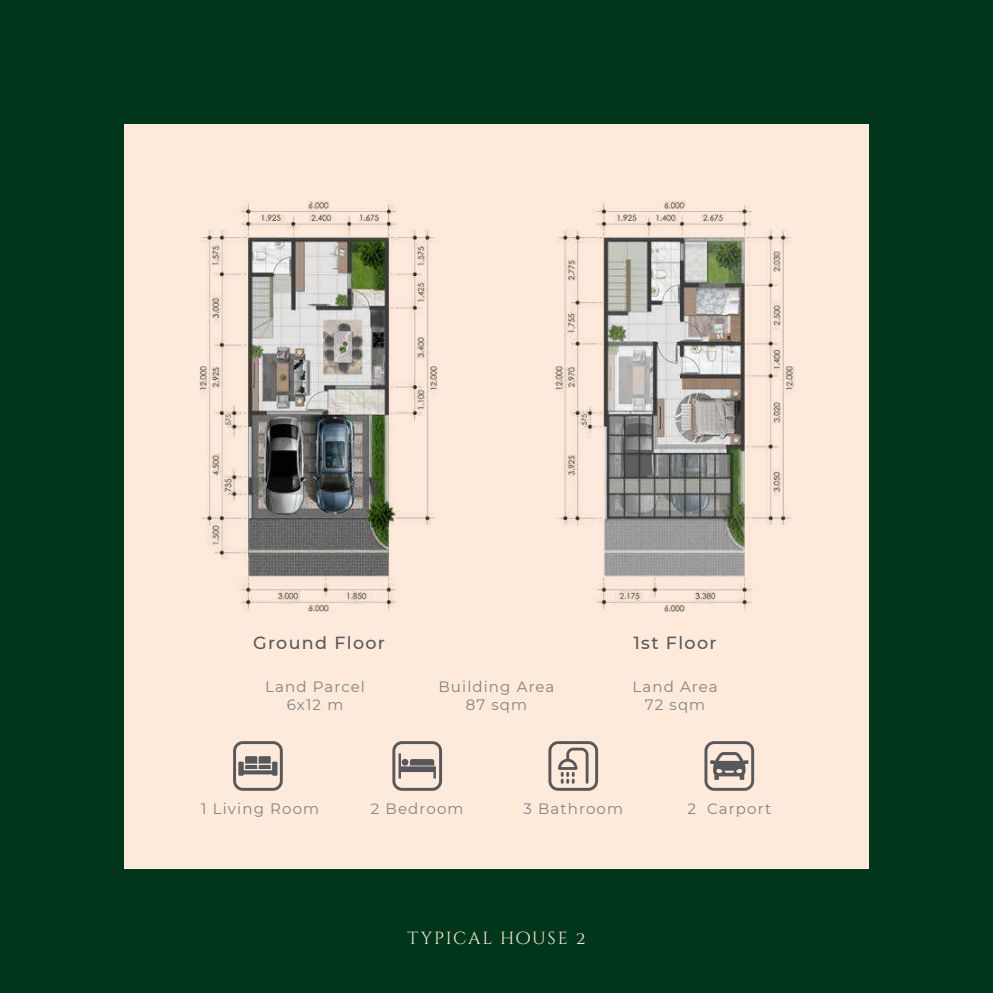
<style>
.page{position:relative;width:993px;height:993px;background:#fff}
.page>*{position:absolute;margin:0;border:0;box-sizing:border-box;transform-origin:0 0}
.t1{font:500 17.5px "Montserrat";letter-spacing:.075em;color:#57585b}
.t2{font:17.5px "Cinzel Decorative";letter-spacing:.1em;color:#feeada}
.t3{font:15px/18px "Montserrat";letter-spacing:.075em;color:#808284;text-align:center}
</style>
<div class="page">
<div style="left:0;top:0;width:992px;height:992px;background:#00361a"></div>
<div style="left:124px;top:124px;width:744px;height:744px;background:#feeada"></div>
<img style="left:199px;top:200px;width:239px;height:412px">
<img style="left:552px;top:200px;width:243px;height:412px">
<svg style="left:548px;top:741px;width:50px;height:49px"></svg>
<svg style="left:392px;top:741px;width:50px;height:49px"></svg>
<svg style="left:401px;top:758px;width:7px;height:7px"></svg>
<svg style="left:233px;top:741px;width:50px;height:49px"></svg>
<svg style="left:704px;top:741px;width:49px;height:49px"></svg>
<p class="t1" style="left:253px;top:630px;width:133px">Ground Floor</p>
<p class="t3" style="left:265px;top:677px;width:101px">Land Parcel<br>6x12 m</p>
<p class="t3" style="left:632px;top:677px;width:87px">Land Area<br>72 sqm</p>
<p class="t1" style="left:633px;top:630px;width:85px">1st Floor</p>
<p class="t3" style="left:438px;top:677px;width:117px">Building Area<br>87 sqm</p>
<p class="t3" style="left:201px;top:798px;width:119px">1 Living Room</p>
<p class="t3" style="left:371px;top:798px;width:94px">2 Bedroom</p>
<p class="t3" style="left:523px;top:798px;width:101px">3 Bathroom</p>
<p class="t3" style="left:687px;top:798px;width:85px">2 Carport</p>
<p class="t2" style="left:407px;top:927px;width:179px">TYPICAL HOUSE 2</p>
</div>
